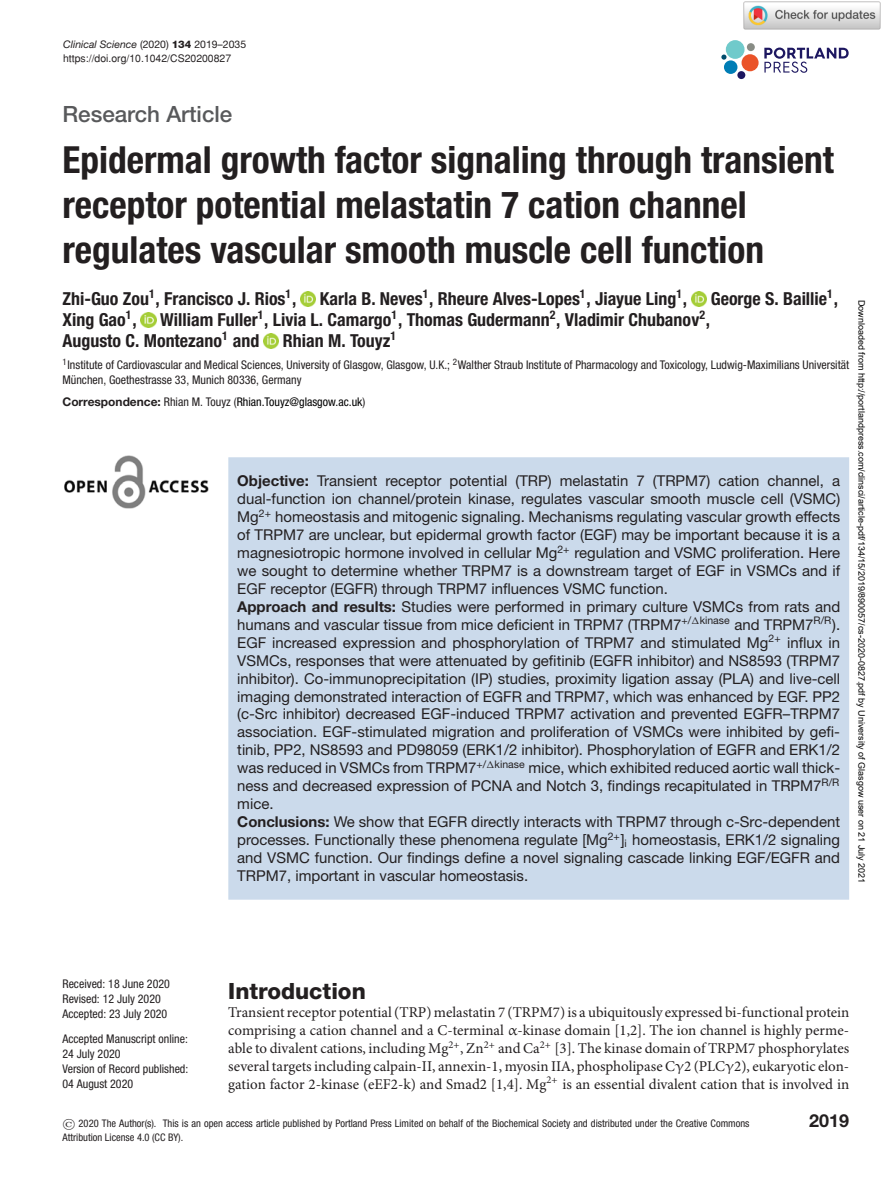
<style>
.page{position:relative;width:893px;height:1183px;background:#fff}
.page>*{position:absolute;margin:0;border:0;box-sizing:border-box;transform-origin:0 0}
.t1{font:700 condensed 37.35px/44.8px "Helvetica Neue LT Std";color:#231f20}
.t2{font:500 22.35px "Helvetica Neue LT Std";color:#58595b}
.t3{font:800 22.35px "Helvetica Neue LT Std";color:#231f20}
.t4{font:700 condensed 18px/21px "Helvetica Neue LT Std";color:#231f20}
.t5{font:700 18px "Helvetica Neue LT Std";color:#231f20}
.t6{font:15px/18px "Helvetica Neue LT Std";color:#231f20}
.t7{font:15px/18px "Minion Pro";color:#231f20;text-align:justify}
.t8{font:condensed 12px/15px "Helvetica Neue LT Std";color:#231f20}
.t9{font:condensed 12px/22.5px "Helvetica Neue LT Std";color:#000}
.t10{font:condensed 10.5px/13.5px "Helvetica Neue LT Std";color:#231f20}
.t11{font:10.5px "Helvetica";color:#231f20}
.t12{font:italic 10.5px "Helvetica Neue LT Std";color:#231f20}
.t13{font:9px "Arial";color:#000}
.s1{font-style:normal}
.s2{font-weight:800;font-style:normal}
.s3{color:#231f20}
.s4{font-weight:700;font-stretch:normal;color:#231f20}
.s5{font-weight:700}
.s6{font-family:"EURM10"}
.s7{font-family:"SFRM0700";font-stretch:normal}
</style>
<div class="page">
<svg style="left:764px;top:48px;width:85px;height:25px"></svg>
<div style="left:726px;top:40px;width:18px;height:19px;background:#70cacb;border-radius:50%"></div>
<div style="left:741px;top:54px;width:18px;height:17px;background:#ea5329;border-radius:50%"></div>
<div style="left:724px;top:60px;width:13px;height:14px;background:#007db5;border-radius:50%"></div>
<div style="left:737px;top:71px;width:8px;height:8px;background:#1d1760;border-radius:50%"></div>
<div style="left:747px;top:43px;width:8px;height:8px;background:#888c85;border-radius:50%"></div>
<svg style="left:721px;top:55px;width:5px;height:5px"></svg>
<img style="left:301px;top:291px;width:15px;height:15px">
<img style="left:691px;top:291px;width:16px;height:15px">
<img style="left:141px;top:312px;width:15px;height:15px">
<img style="left:264px;top:333px;width:15px;height:15px">
<img style="left:64px;top:455px;width:145px;height:53px">
<div style="left:228px;top:457px;width:621px;height:442px;background:#cbdaeb"></div>
<img style="left:743px;top:1px;width:138px;height:29px">
<p class="t12" style="left:63px;top:40px;width:184px">Clinical Science <span class="s1">(2020)</span> <span class="s2">134</span> <span class="s1">2019–2035</span></p>
<p class="t11" style="left:63px;top:54px;width:170px">https://doi.org/10.1042/CS20200827</p>
<h2 class="t2" style="left:62px;top:106px;width:171px">Research Article</h2>
<h1 class="t1" style="left:62px;top:140px;width:773px">Epidermal growth factor signaling through transient receptor potential melastatin 7 cation channel regulates vascular smooth muscle cell function</h1>
<p class="t4" style="left:62px;top:289px;width:235px">Zhi-Guo Zou<sup>1</sup>, Francisco J. Rios<sup>1</sup>,</p>
<p class="t4" style="left:320px;top:289px;width:369px">Karla B. Neves<sup>1</sup>, Rheure Alves-Lopes<sup>1</sup>, Jiayue Ling<sup>1</sup>,</p>
<p class="t4" style="left:711px;top:289px;width:129px">George S. Baillie<sup>1</sup>,</p>
<p class="t4" style="left:62px;top:310px;width:76px">Xing Gao<sup>1</sup>,</p>
<p class="t13" style="left:865px;top:299px;width:585px;rotate:90deg">Downloaded from http://portlandpress.com/clinsci/article-pdf/134/15/2019/890057/cs-2020-0827.pdf by University of Glasgow user on 21 July 2021</p>
<p class="t4" style="left:62px;top:310px;width:649px;text-indent:98px">William Fuller<sup>1</sup>, Livia L. Camargo<sup>1</sup>, Thomas Gudermann<sup>2</sup>, Vladimir Chubanov<sup>2</sup>,<br>Augusto C. Montezano<sup>1</sup> and</p>
<p class="t4" style="left:283px;top:331px;width:115px">Rhian M. Touyz<sup>1</sup></p>
<p class="t8" style="left:62px;top:358px;width:788px"><sup>1</sup>Institute of Cardiovascular and Medical Sciences, University of Glasgow, Glasgow, U.K.; <sup>2</sup>Walther Straub Institute of Pharmacology and Toxicology, Ludwig-Maximilians Universitat¨<br>Munchen, Goethestrasse 33, Munich 80336, Germany</p>
<p class="t9" style="left:62px;top:369px;width:304px;text-indent:10px"><span class="s3">¨<br></span><span class="s4">Correspondence:</span> <span class="s3">Rhian M. Touyz (</span>Rhian.Touyz@glasgow.ac.uk<span class="s3">)</span></p>
<p class="t6" style="left:237px;top:473px;width:604px"><span class="s5">Objective:</span> Transient receptor potential (TRP) melastatin 7 (TRPM7) cation channel, a dual-function ion channel/protein kinase, regulates vascular smooth muscle cell (VSMC)<br>Mg<sup>2+</sup> homeostasis and mitogenic signaling. Mechanisms regulating vascular growth effects of TRPM7 are unclear, but epidermal growth factor (EGF) may be important because it is a magnesiotropic hormone involved in cellular Mg<sup>2+</sup> regulation and VSMC proliferation. Here we sought to determine whether TRPM7 is a downstream target of EGF in VSMCs and if EGF receptor (EGFR) through TRPM7 influences VSMC function.<br><span class="s5">Approach and results:</span> Studies were performed in primary culture VSMCs from rats and humans and vascular tissue from mice deficient in TRPM7 (TRPM7<sup>+/</sup><sup>-</sup><sup>kinase</sup> and TRPM7<sup>R/R</sup>).<br>EGF increased expression and phosphorylation of TRPM7 and stimulated Mg<sup>2+</sup> influx in VSMCs, responses that were attenuated by gefitinib (EGFR inhibitor) and NS8593 (TRPM7 inhibitor). Co-immunoprecipitation (IP) studies, proximity ligation assay (PLA) and live-cell imaging demonstrated interaction of EGFR and TRPM7, which was enhanced by EGF. PP2 (c-Src inhibitor) decreased EGF-induced TRPM7 activation and prevented EGFR–TRPM7 association. EGF-stimulated migration and proliferation of VSMCs were inhibited by gefi&shy;tinib, PP2, NS8593 and PD98059 (ERK1/2 inhibitor). Phosphorylation of EGFR and ERK1/2 was reduced in VSMCs from TRPM7<sup>+/</sup><sup>-</sup><sup>kinase</sup> mice, which exhibited reduced aortic wall thick&shy;ness and decreased expression of PCNA and Notch 3, findings recapitulated in TRPM7<sup>R/R </sup>mice.<br><span class="s5">Conclusions:</span> We show that EGFR directly interacts with TRPM7 through c-Src-dependent processes. Functionally these phenomena regulate [Mg<sup>2+</sup>]<sub>i</sub> homeostasis, ERK1/2 signaling and VSMC function. Our findings define a novel signaling cascade linking EGF/EGFR and TRPM7, important in vascular homeostasis.</p>
<p class="t8" style="left:62px;top:976px;width:109px">Received: 18 June 2020<br>Revised: 12 July 2020<br>Accepted: 23 July 2020</p>
<p class="t8" style="left:62px;top:1032px;width:127px">Accepted Manuscript online:<br>24 July 2020<br>Version of Record published:<br>04 August 2020</p>
<h2 class="t3" style="left:228px;top:982px;width:139px">Introduction</h2>
<p class="t7" style="left:228px;top:1004px;width:622px">Transient receptor potential (TRP) melastatin 7 (TRPM7) is a ubiquitously expressed bi-functional protein comprising a cation channel and a C-terminal <span class="s6">α</span>-kinase domain [1,2]. The ion channel is highly perme&shy;able to divalent cations, including Mg<sup>2+</sup>, Zn<sup>2+</sup> and Ca<sup>2+</sup> [3]. The kinase domain of TRPM7 phosphorylates several targets including calpain-II, annexin-1, myosin IIA, phospholipase C<span class="s6">γ</span>2 (PLC<span class="s6">γ</span>2), eukaryotic elon&shy;gation factor 2-kinase (eEF2-k) and Smad2 [1,4]. Mg<sup>2+</sup> is an essential divalent cation that is involved in</p>
<p class="t10" style="left:62px;top:1117px;width:689px"><span class="s7">©</span> 2020 The Author(s). This is an open access article published by Portland Press Limited on behalf of the Biochemical Society and distributed under the Creative Commons<br>Attribution License 4.0 (CC BY).</p>
<p class="t5" style="left:809px;top:1113px;width:41px">2019</p>
</div>
